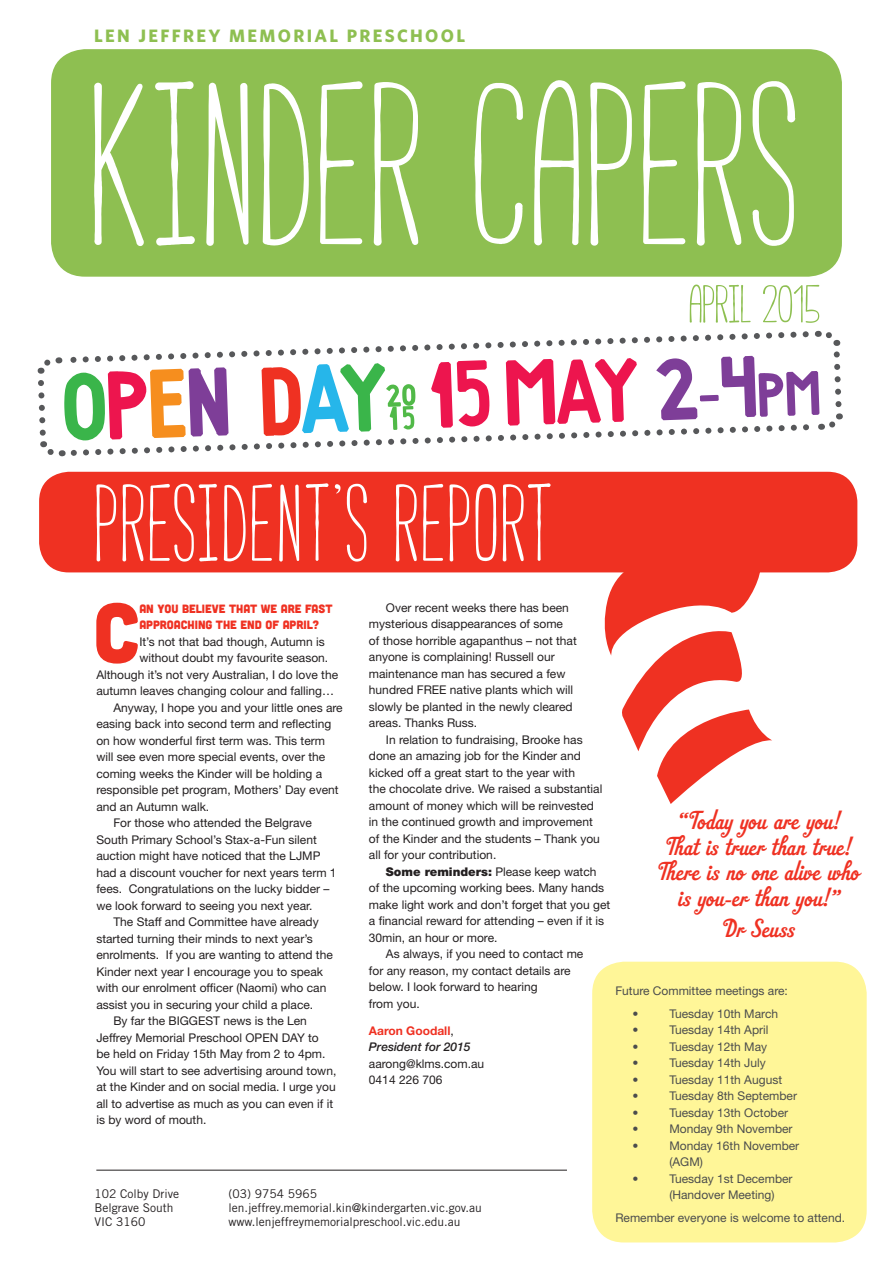
<style>
.page{position:relative;width:893px;height:1263px;background:#fff}
.page>*{position:absolute;margin:0;border:0;box-sizing:border-box;transform-origin:0 0}
.t1{font:106.5px "Cabana";letter-spacing:.03em;color:#fff}
.t2{font:82.65px "Cubano";color:#ef3122}
.t3{font:27px/25.5px "HT Gelateria";color:#ef3122;text-align:center}
.t4{font:700 18px "Whitney";letter-spacing:.13em;color:#8ebf51}
.t5{font:12px/16.5px "Helvetica Neue LT Std";color:#231f20}
.t6{font:12px/16.5px "Helvetica Neue LT Std";color:#4b4c4d}
.t7{font:12px "Trade Gothic LT Std";color:#231f20}
.t8{font:12px "Cubano";color:#ef3122}
.t9{font:italic 500 12px "Helvetica Neue LT Std";color:#231f20}
.t10{font:700 12px "Helvetica Neue LT Std";color:#ef3122}
.s1{font-weight:900}
.s2{font-weight:400;color:#231f20}
</style>
<div class="page">
<div style="left:39px;top:472px;width:818px;height:100px;background:#ef3122;border-radius:30px"></div>
<div style="left:590px;top:959px;width:279px;height:286px;background:#fff698;border-radius:34px"></div>
<div style="left:588px;top:957px;width:283px;height:290px;border:4px solid #fff;border-radius:34px"></div>
<div style="left:51px;top:49px;width:791px;height:228px;background:#8ebf51;border-radius:34px"></div>
<svg style="left:94px;top:80px;width:701px;height:166px"></svg>
<svg style="left:600px;top:572px;width:172px;height:232px"></svg>
<svg style="left:37px;top:285px;width:806px;height:172px"></svg>
<hr style="left:96px;top:1170px;width:471px;height:1px;background:#231f20">
<p class="t4" style="left:94px;top:25px;width:372px">LEN JEFFREY MEMORIAL PRESCHOOL</p>
<p class="t1" style="left:95px;top:472px;width:459px">PRESIDENT’S REPORT</p>
<p class="t5" style="left:369px;top:599px;width:209px;text-indent:17px">Over recent weeks there has been mysterious disappearances of some<br>of those horrible agapanthus – not that anyone is complaining! Russell our maintenance man has secured a few hundred FREE native plants which will slowly be planted in the newly cleared areas. Thanks Russ.</p>
<p class="t5" style="left:369px;top:731px;width:235px;text-indent:17px">In relation to fundraising, Brooke has done an amazing job for the Kinder and kicked off a great start to the year with<br>the chocolate drive. We raised a substantial amount of money which will be reinvested in the continued growth and improvement of the Kinder and the students – Thank you all for your contribution.</p>
<p class="t5" style="left:369px;top:863px;width:243px;text-indent:17px"><span class="s1">Some reminders:</span> Please keep watch<br>of the upcoming working bees. Many hands make light work and don’t forget that you get a financial reward for attending – even if it is 30min, an hour or more.</p>
<p class="t5" style="left:369px;top:945px;width:216px;text-indent:17px">As always, if you need to contact me for any reason, my contact details are below. I look forward to hearing<br>from you.</p>
<p class="t10" style="left:369px;top:1023px;width:86px">Aaron Goodall<span class="s2">,</span></p>
<p class="t9" style="left:369px;top:1040px;width:103px">President for 2015</p>
<p class="t5" style="left:369px;top:1055px;width:117px">aarong@klms.com.au</p>
<p class="t5" style="left:369px;top:1071px;width:75px">0414 226 706</p>
<p class="t2" style="left:93px;top:580px;width:48px">C</p>
<p class="t8" style="left:139px;top:601px;width:195px">AN YOU BELIEVE THAT WE ARE FAST</p>
<p class="t8" style="left:139px;top:617px;width:182px">APPROACHING THE END OF APRIL?</p>
<p class="t5" style="left:139px;top:633px;width:187px">It’s not that bad though, Autumn is</p>
<p class="t5" style="left:139px;top:649px;width:190px">without doubt my favourite season.</p>
<p class="t5" style="left:96px;top:666px;width:243px">Although it’s not very Australian, I do love the</p>
<p class="t5" style="left:96px;top:682px;width:239px">autumn leaves changing colour and falling…</p>
<p class="t5" style="left:96px;top:699px;width:248px;text-indent:17px">Anyway, I hope you and your little ones are easing back into second term and reflecting on how wonderful first term was. This term will see even more special events, over the coming weeks the Kinder will be holding a responsible pet program, Mothers’ Day event and an Autumn walk.</p>
<p class="t5" style="left:96px;top:814px;width:242px;text-indent:17px">For those who attended the Belgrave South Primary School’s Stax-a-Fun silent auction might have noticed that the LJMP had a discount voucher for next years term 1 fees. Congratulations on the lucky bidder – we look forward to seeing you next year.</p>
<p class="t5" style="left:96px;top:913px;width:238px;text-indent:17px">The Staff and Committee have already started turning their minds to next year’s enrolments. If you are wanting to attend the Kinder next year I encourage you to speak with our enrolment officer (Naomi) who can assist you in securing your child a place.</p>
<p class="t5" style="left:96px;top:1012px;width:242px;text-indent:17px">By far the BIGGEST news is the Len Jeffrey Memorial Preschool OPEN DAY to<br>be held on Friday 15th May from 2 to 4pm.<br>You will start to see advertising around town, at the Kinder and on social media. I urge you all to advertise as much as you can even if it is by word of mouth.</p>
<p class="t3" style="left:678px;top:809px;width:164px">“Today you are you!</p>
<p class="t3" style="left:666px;top:834px;width:187px">That is truer than true!</p>
<p class="t3" style="left:658px;top:860px;width:203px">There is no one alive who is you-er than you!”</p>
<p class="t3" style="left:723px;top:917px;width:73px">Dr Seuss</p>
<p class="t6" style="left:615px;top:982px;width:174px">Future Committee meetings are:</p>
<p class="t6" style="left:632px;top:1005px;width:7px">•</p>
<p class="t6" style="left:669px;top:1005px;width:110px">Tuesday 10th March</p>
<p class="t6" style="left:632px;top:1021px;width:7px">•</p>
<p class="t6" style="left:669px;top:1021px;width:101px">Tuesday 14th April</p>
<p class="t6" style="left:632px;top:1038px;width:7px">•</p>
<p class="t6" style="left:669px;top:1038px;width:99px">Tuesday 12th May</p>
<p class="t6" style="left:632px;top:1054px;width:7px">•</p>
<p class="t6" style="left:669px;top:1054px;width:98px">Tuesday 14th July</p>
<p class="t6" style="left:632px;top:1071px;width:7px">•</p>
<p class="t6" style="left:669px;top:1071px;width:114px">Tuesday 11th August</p>
<p class="t6" style="left:632px;top:1087px;width:7px">•</p>
<p class="t6" style="left:669px;top:1087px;width:129px">Tuesday 8th September</p>
<p class="t6" style="left:632px;top:1104px;width:7px">•</p>
<p class="t6" style="left:669px;top:1104px;width:120px">Tuesday 13th October</p>
<p class="t6" style="left:632px;top:1120px;width:7px">•</p>
<p class="t6" style="left:669px;top:1120px;width:125px">Monday 9th November</p>
<p class="t6" style="left:632px;top:1137px;width:7px">•</p>
<p class="t6" style="left:669px;top:1137px;width:131px">Monday 16th November (AGM)</p>
<p class="t6" style="left:632px;top:1170px;width:7px">•</p>
<p class="t6" style="left:669px;top:1170px;width:125px">Tuesday 1st December (Handover Meeting)</p>
<p class="t6" style="left:615px;top:1209px;width:231px">Remember everyone is welcome to attend.</p>
<p class="t7" style="left:95px;top:1186px;width:86px">102 Colby Drive</p>
<p class="t7" style="left:95px;top:1200px;width:80px">Belgrave South</p>
<p class="t7" style="left:95px;top:1215px;width:52px">VIC 3160</p>
<p class="t7" style="left:229px;top:1186px;width:90px">(03) 9754 5965</p>
<p class="t7" style="left:229px;top:1200px;width:255px">len.jeffrey.memorial.kin@kindergarten.vic.gov.au</p>
<p class="t7" style="left:229px;top:1215px;width:233px">www.lenjeffreymemorialpreschool.vic.edu.au</p>
</div>
